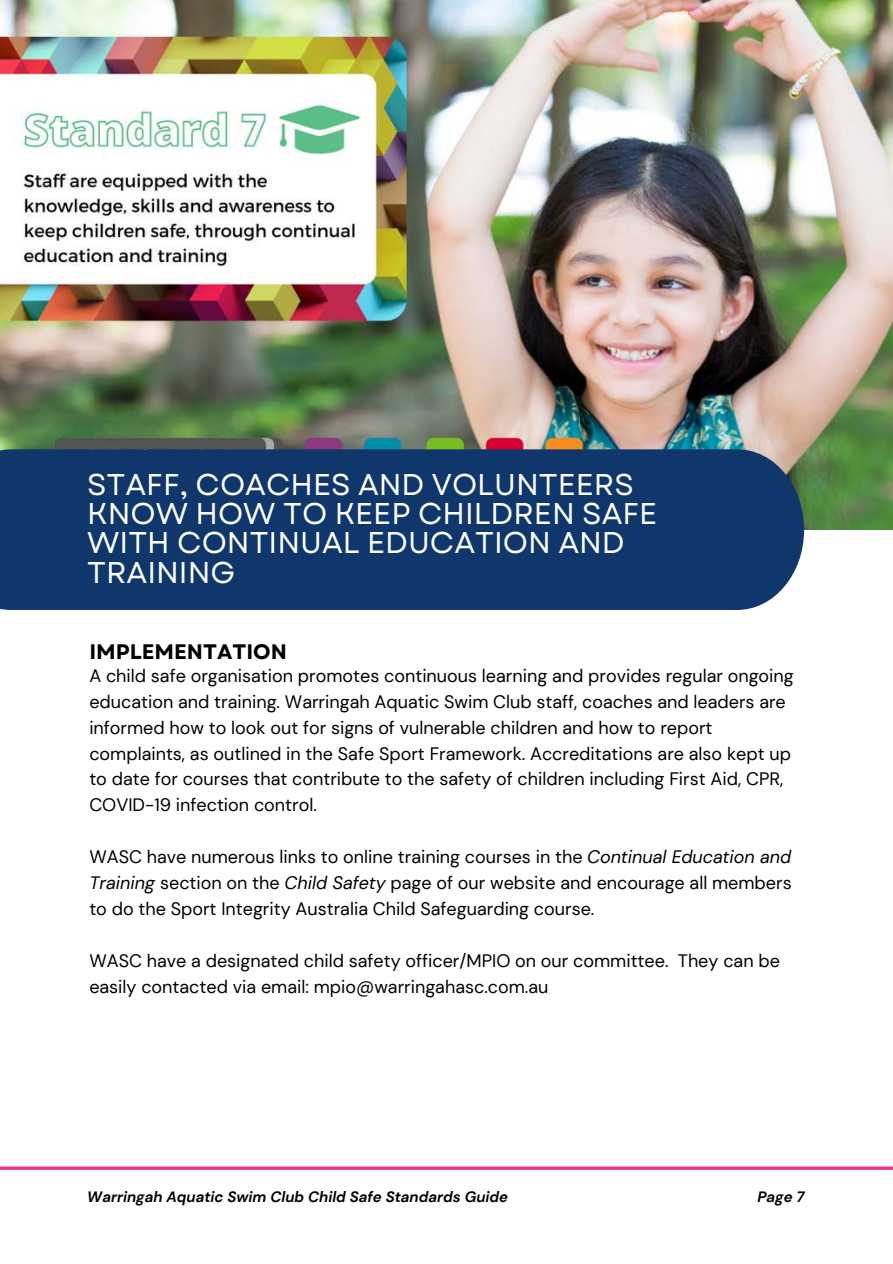
<style>
.page{position:relative;width:893px;height:1264px;background:#fff}
.page>*{position:absolute;margin:0;border:0;box-sizing:border-box;transform-origin:0 0}
.t1{font:30px/29.2px "Garet";color:#fff}
.t2{font:700 21px "Garet";color:#000}
.t3{font:18px/25.8px "DM Sans";color:#000}
.t4{font:italic 700 15px "DM Sans";color:#000}
.s1{font-style:italic}
</style>
<div class="page">
<img style="left:0;top:0;width:892px;height:529px">
<div style="left:0;top:449px;width:803px;height:161px;background:#0f376b"></div>
<hr style="left:0;top:1166px;width:892px;height:3px;background:#e53195">
<h1 class="t1" style="left:87px;top:470px;width:571px">STAFF, COACHES AND VOLUNTEERS<br>KNOW HOW TO KEEP CHILDREN SAFE<br>WITH CONTINUAL EDUCATION AND<br>TRAINING</h1>
<p class="t2" style="left:89px;top:636px;width:199px">IMPLEMENTATION</p>
<p class="t3" style="left:89px;top:663px;width:706px">A child safe organisation promotes continuous learning and provides regular ongoing education and training. Warringah Aquatic Swim Club staff, coaches and leaders are informed how to look out for signs of vulnerable children and how to report complaints, as outlined in the Safe Sport Framework. Accreditations are also kept up to date for courses that contribute to the safety of children including First Aid, CPR, COVID-19 infection control.</p>
<p class="t3" style="left:89px;top:844px;width:703px;text-align:justify">WASC have numerous links to online training courses in the <span class="s1">Continual Education and Training</span> section on the <span class="s1">Child Safety</span> page of our website and encourage all members to do the Sport Integrity Australia Child Safeguarding course.</p>
<p class="t3" style="left:89px;top:947px;width:692px">WASC have a designated child safety officer/MPIO on our committee. They can be easily contacted via email: mpio@warringahasc.com.au</p>
<p class="t4" style="left:87px;top:1187px;width:422px">Warringah Aquatic Swim Club Child Safe Standards Guide</p>
<p class="t4" style="left:757px;top:1187px;width:49px">Page 7</p>
</div>
